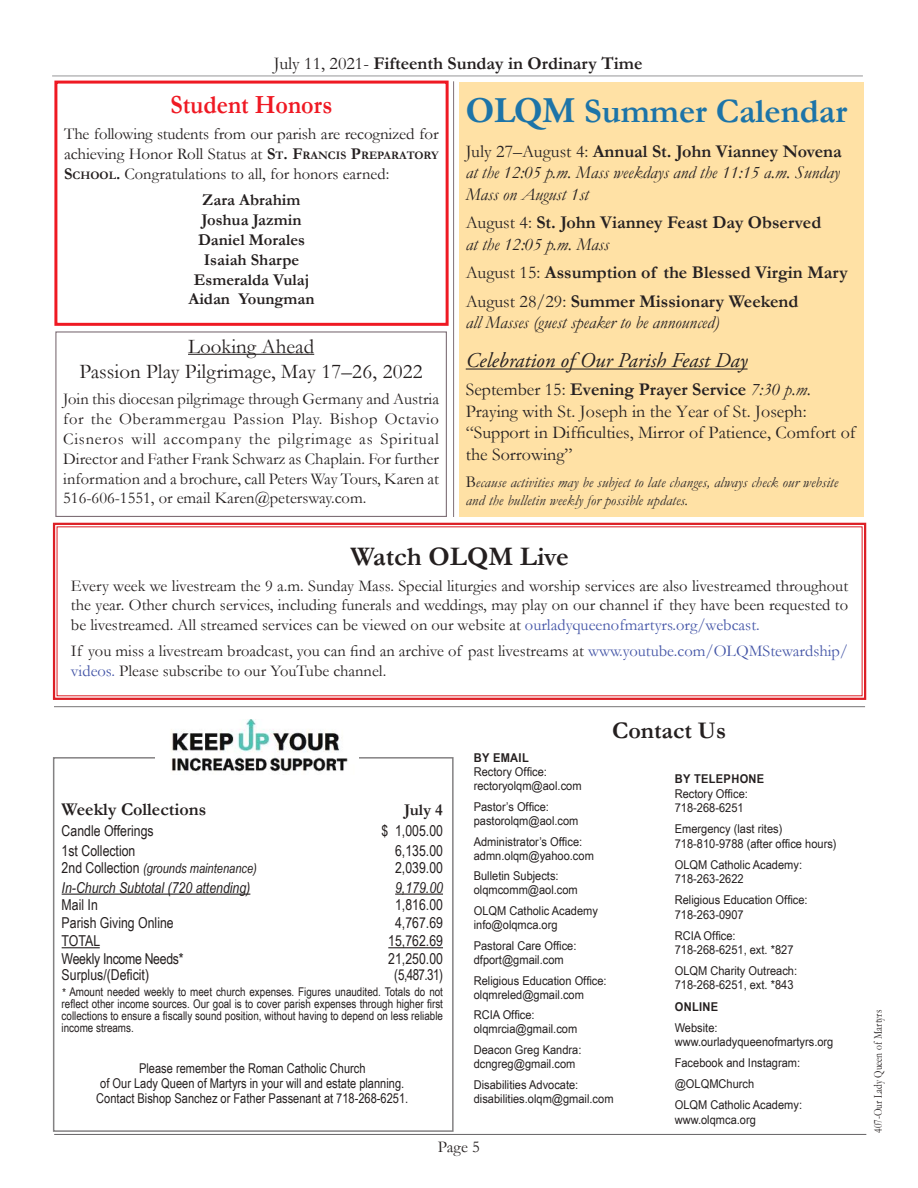
<style>
.page{position:relative;width:918px;height:1188px;background:#fff}
.page>*{position:absolute;margin:0;border:0;box-sizing:border-box;transform-origin:0 0}
.t1{font:700 34.5px "Garamond";color:#1d74a8}
.t2{font:700 27px "Garamond";color:#241f1f}
.t3{font:700 26.4px "Garamond";color:#ef1923;scale:.91 1}
.t4{font:700 24px "Garamond";color:#241f1f}
.t5{font:21px/25.2px "Garamond";color:#241f1f;text-align:center}
.t6{font:italic 21px "Adobe Garamond Pro";color:#262122}
.t7{font:18px/21.6px "Garamond";color:#262122}
.t8{font:italic 18px/21.6px "Garamond";color:#262122;text-align:justify}
.t9{font:700 18px/21.6px "Garamond";color:#262122}
.t10{font:700 18px "Garamond";color:#241f1f}
.t11{font:16.5px/19.8px "Garamond";color:#241f1f;text-align:justify}
.t12{font:700 16.5px/19.8px "Garamond";color:#241f1f;text-align:center}
.t13{font:15px "Arial Narrow";color:#241f1f}
.t14{font:italic 15px/18px "Garamond";letter-spacing:.01em;color:#2e292a}
.t15{font:italic 15px "Arial Narrow";color:#241f1f}
.t16{font:15px "Arial Narrow";letter-spacing:-.02em;color:#241f1f}
.t17{font:15px "Arial Narrow";color:#241f1f;scale:.95 1}
.t18{font:13.5px/15px "Arial Narrow";color:#241f1f;text-align:center}
.t19{font:italic 13.5px "Arial Narrow";color:#241f1f}
.t20{font:12.15px/14px "Arial Narrow";color:#241f1f;scale:1.11 1}
.t21{font:700 12.15px "Arial Narrow";letter-spacing:.025em;color:#241f1f;scale:1.11 1}
.t22{font:12px/12px "Arial Narrow";color:#241f1f;text-align:justify}
.t23{font:12px "Garamond";color:#241f1f;scale:.8 1}
.s1{font-weight:400}
.s2{font-weight:700}
.s3{font-weight:700;font-size:11.55px}
.s4{font-family:"Adobe Garamond Pro";font-size:36px}
.s5{font-style:normal}
.s6{font-weight:700;font-style:normal}
.s7{font-weight:400;font-style:italic}
.s8{font-style:italic}
.s9{font-style:normal;font-size:16.5px;color:#262122}
.s10{color:#4455a7}
.s11{font-style:normal;font-size:15px}
</style>
<div class="page">
<hr style="left:52px;top:76px;width:811px;height:1px;background:#969698">
<hr style="left:54px;top:1134px;width:812px;height:1px;background:#656365">
<hr style="left:62px;top:894px;width:188px;height:1px;background:#241f1f">
<hr style="left:395px;top:894px;width:48px;height:1px;background:#241f1f">
<hr style="left:62px;top:947px;width:38px;height:1px;background:#241f1f">
<hr style="left:388px;top:947px;width:55px;height:1px;background:#241f1f">
<div style="left:53px;top:757px;width:401px;height:375px;border:2px solid #838182"></div>
<hr style="left:54px;top:706px;width:811px;height:1px;background:#777576">
<img style="left:159px;top:719px;width:199px;height:53px">
<div style="left:459px;top:82px;width:405px;height:435px;background:#ffe1a5"></div>
<hr style="left:466px;top:369px;width:282px;height:1px;background:#262122">
<hr style="left:188px;top:354px;width:126px;height:1px;background:#241f1f">
<div style="left:55px;top:331px;width:392px;height:186px;border:1px solid #7f7077"></div>
<hr style="left:453px;top:81px;width:1px;height:436px;background:#7f7077">
<svg style="left:52px;top:522px;width:815px;height:178px"></svg>
<div style="left:54px;top:81px;width:395px;height:245px;border:3px solid #ef1923"></div>
<p class="t10" style="left:274px;top:51px;width:370px"><span class="s1">July 11, 2021-</span> Fifteenth Sunday in Ordinary Time</p>
<h3 class="t3" style="left:171px;top:86px;width:179px">Student Honors</h3>
<p class="t11" style="left:64px;top:124px;width:376px">The following students from our parish are recognized for achieving Honor Roll Status at <span class="s2">S</span><span class="s3">T</span><span class="s2">. F</span><span class="s3">RANCIS</span> <span class="s2">P</span><span class="s3">REPARATORY </span><span class="s2">S</span><span class="s3">CHOOL</span><span class="s2">.</span> Congratulations to all, for honors earned:</p>
<p class="t12" style="left:189px;top:190px;width:127px">Zara Abrahim<br>Joshua Jazmin<br>Daniel Morales<br>Isaiah Sharpe<br>Esmeralda Vulaj<br>Aidan Youngman</p>
<h1 class="t1" style="left:466px;top:87px;width:383px"><span class="s4">OLQM</span> Summer Calendar</h1>
<p class="t8" style="left:466px;top:140px;width:378px"><span class="s5">July 27–August 4:</span> <span class="s6">Annual St. John Vianney Novena </span>at the 12:05 p.m. Mass weekdays and the 11:15 a.m. Sunday Mass on August 1st</p>
<p class="t9" style="left:466px;top:212px;width:357px"><span class="s1">August 4:</span> St. John Vianney Feast Day Observed <span class="s7">at the 12:05 p.m. Mass</span></p>
<p class="t9" style="left:466px;top:258px;width:384px;line-height:28.3px"><span class="s1">August 15:</span> Assumption of the Blessed Virgin Mary<br><span class="s1">August 28/29:</span> Summer Missionary Weekend</p>
<p class="t8" style="left:466px;top:311px;width:255px">all Masses (guest speaker to be announced)</p>
<p class="t6" style="left:466px;top:348px;width:283px">Celebration of Our Parish Feast Day</p>
<p class="t7" style="left:466px;top:378px;width:391px">September 15: <span class="s2">Evening Prayer Service</span> <span class="s8">7:30 p.m.<br></span>Praying with St. Joseph in the Year of St. Joseph: “Support in Difficulties, Mirror of Patience, Comfort of the Sorrowing”</p>
<p class="t14" style="left:466px;top:473px;width:374px"><span class="s9">B</span>ecause activities may be subject to late changes, always check our website and the bulletin weekly for possible updates.</p>
<p class="t5" style="left:80px;top:333px;width:345px">Looking Ahead<br>Passion Play Pilgrimage, May 17–26, 2022</p>
<p class="t11" style="left:63px;top:389px;width:377px">Join this diocesan pilgrimage through Germany and Austria for the Oberammergau Passion Play. Bishop Octavio Cisneros will accompany the pilgrimage as Spiritual Director and Father Frank Schwarz as Chaplain. For further information and a brochure, call Peters Way Tours, Karen at 516-606-1551, or email Karen@petersway.com.</p>
<h2 class="t2" style="left:350px;top:538px;width:220px">Watch OLQM Live</h2>
<p class="t11" style="left:71px;top:576px;width:779px">Every week we livestream the 9 a.m. Sunday Mass. Special liturgies and worship services are also livestreamed throughout the year. Other church services, including funerals and weddings, may play on our channel if they have been requested to be livestreamed. All streamed services can be viewed on our website at <span class="s10">ourladyqueenofmartyrs.org/webcast.</span></p>
<p class="t11" style="left:71px;top:641px;width:779px">If you miss a livestream broadcast, you can find an archive of past livestreams at <span class="s10">www.youtube.com/OLQMStewardship/ videos.</span> Please subscribe to our YouTube channel.</p>
<p class="t10" style="left:62px;top:797px;width:146px">Weekly Collections</p>
<p class="t12" style="left:404px;top:800px;width:40px">July 4</p>
<p class="t13" style="left:62px;top:819px;width:94px">Candle Offerings</p>
<p class="t13" style="left:381px;top:819px;width:63px">$ 1,005.00</p>
<p class="t13" style="left:62px;top:839px;width:75px">1st Collection</p>
<p class="t13" style="left:395px;top:839px;width:49px">6,135.00</p>
<p class="t19" style="left:62px;top:859px;width:197px"><span class="s11">2nd Collection</span> (grounds maintenance)</p>
<p class="t13" style="left:395px;top:857px;width:49px">2,039.00</p>
<p class="t15" style="left:62px;top:877px;width:190px">In-Church Subtotal (720 attending)</p>
<p class="t15" style="left:395px;top:877px;width:49px">9,179.00</p>
<p class="t13" style="left:62px;top:894px;width:38px">Mail In</p>
<p class="t13" style="left:395px;top:894px;width:49px">1,816.00</p>
<p class="t13" style="left:62px;top:912px;width:114px">Parish Giving Online</p>
<p class="t13" style="left:395px;top:912px;width:49px">4,767.69</p>
<p class="t13" style="left:62px;top:930px;width:40px">TOTAL</p>
<p class="t13" style="left:388px;top:930px;width:56px">15,762.69</p>
<p class="t16" style="left:62px;top:948px;width:123px">Weekly Income Needs*</p>
<p class="t13" style="left:388px;top:948px;width:56px">21,250.00</p>
<p class="t13" style="left:62px;top:964px;width:89px">Surplus/(Deficit)</p>
<p class="t17" style="left:394px;top:964px;width:53px">(5,487.31)</p>
<p class="t22" style="left:62px;top:985px;width:383px"><span class="s8">*</span> Amount needed weekly to meet church expenses. Figures unaudited. Totals do not reflect other income sources. Our goal is to cover parish expenses through higher first collections to ensure a fiscally sound position, without having to depend on less reliable income streams.</p>
<p class="t18" style="left:96px;top:1060px;width:314px">Please remember the Roman Catholic Church<br>of Our Lady Queen of Martyrs in your will and estate planning.<br>Contact Bishop Sanchez or Father Passenant at 718-268-6251.</p>
<h3 class="t4" style="left:612px;top:714px;width:116px">Contact Us</h3>
<p class="t21" style="left:474px;top:749px;width:51px">BY EMAIL</p>
<p class="t20" style="left:474px;top:765px;width:99px">Rectory Office: rectoryolqm@aol.com</p>
<p class="t20" style="left:474px;top:799px;width:96px">Pastor’s Office: pastorolqm@aol.com</p>
<p class="t20" style="left:474px;top:834px;width:110px">Administrator’s Office: admn.olqm@yahoo.com</p>
<p class="t20" style="left:474px;top:869px;width:95px">Bulletin Subjects: olqmcomm@aol.com</p>
<p class="t20" style="left:474px;top:903px;width:113px">OLQM Catholic Academy info@olqmca.org</p>
<p class="t20" style="left:474px;top:938px;width:94px">Pastoral Care Office: dfport@gmail.com</p>
<p class="t20" style="left:474px;top:973px;width:121px">Religious Education Office: olqmreled@gmail.com</p>
<p class="t20" style="left:474px;top:1008px;width:95px">RCIA Office: olqmrcia@gmail.com</p>
<p class="t20" style="left:474px;top:1042px;width:99px">Deacon Greg Kandra: dcngreg@gmail.com</p>
<p class="t20" style="left:474px;top:1077px;width:127px">Disabilities Advocate: disabilities.olqm@gmail.com</p>
<p class="t21" style="left:675px;top:770px;width:82px">BY TELEPHONE</p>
<p class="t20" style="left:675px;top:786px;width:67px;line-height:14.4px">Rectory Office:<br>718-268-6251</p>
<p class="t20" style="left:675px;top:821px;width:147px;line-height:14.4px">Emergency (last rites)<br>718-810-9788 (after office hours)</p>
<p class="t20" style="left:675px;top:857px;width:116px;line-height:14.4px">OLQM Catholic Academy:<br>718-263-2622</p>
<p class="t20" style="left:675px;top:892px;width:121px;line-height:14.4px">Religious Education Office:<br>718-263-0907</p>
<p class="t20" style="left:675px;top:928px;width:109px;line-height:14.4px">RCIA Office:<br>718-268-6251, ext. *827</p>
<p class="t20" style="left:675px;top:963px;width:112px;line-height:14.4px">OLQM Charity Outreach:<br>718-268-6251, ext. *843</p>
<p class="t21" style="left:675px;top:997px;width:41px">ONLINE</p>
<p class="t20" style="left:675px;top:1020px;width:144px;line-height:14.4px">Website: www.ourladyqueenofmartyrs.org</p>
<p class="t20" style="left:675px;top:1052px;width:116px;line-height:21.1px">Facebook and Instagram: @OLQMChurch<br>OLQM Catholic Academy:</p>
<p class="t20" style="left:675px;top:1112px;width:75px">www.olqmca.org</p>
<p class="t11" style="left:438px;top:1136px;width:43px">Page 5</p>
<p class="t23" style="left:870px;top:1133px;width:155px;rotate:-90deg">407-Our Lady Queen of Martyrs</p>
</div>
